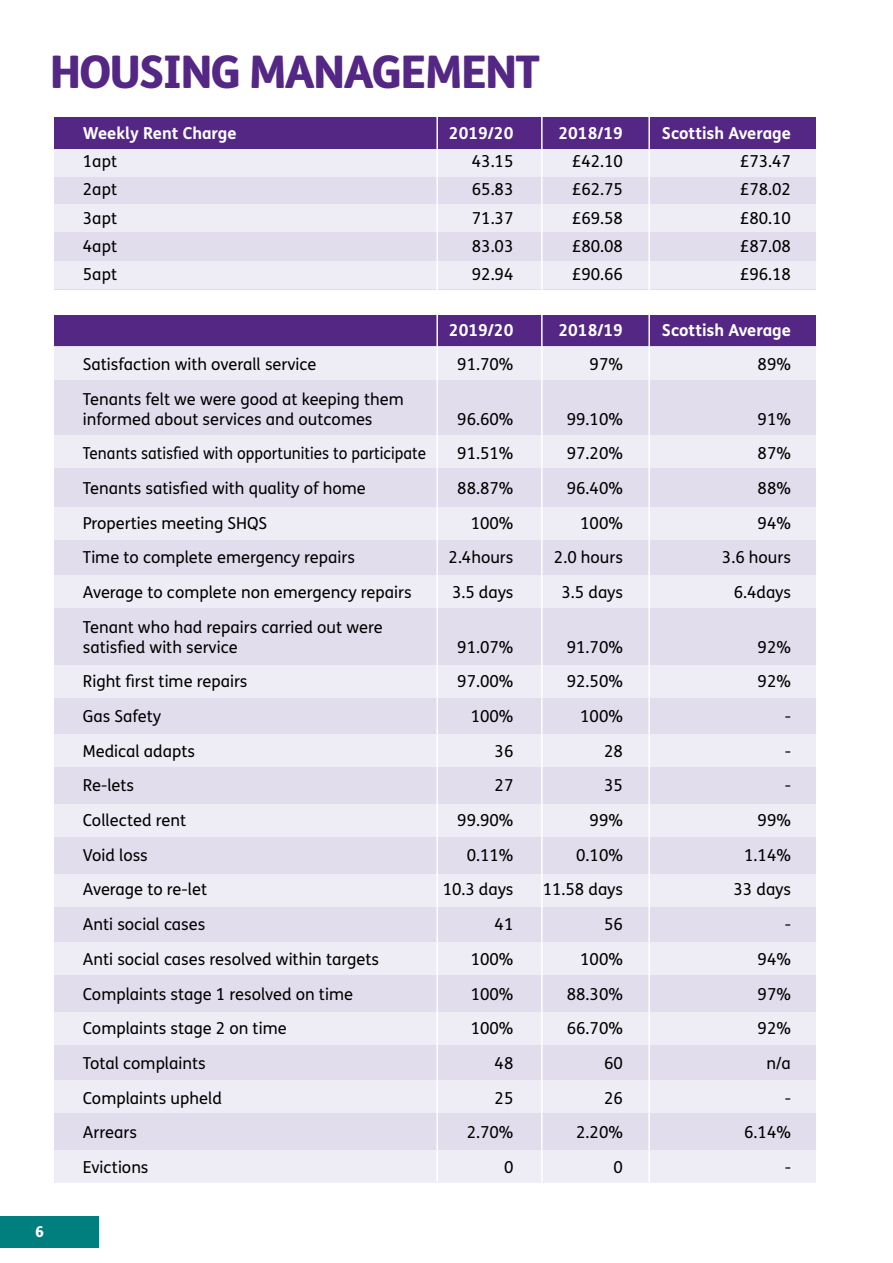
<style>
.page{position:relative;width:893px;height:1263px;background:#fff}
.page>*{position:absolute;margin:0;border:0;box-sizing:border-box;transform-origin:0 0}
.t1{font:800 45px "FS Me";letter-spacing:-.04em;color:#542785}
.t2{font:16.5px/19.8px "FS Me";color:#000}
.t3{font:700 16.5px "FS Me";color:#fff}
.t4{font:16.5px "FS Me";color:#000;scale:.93 1}
.t5{font:800 15px "FS Me";color:#fff}
</style>
<div class="page">
<div style="left:0;top:1216px;width:99px;height:32px;background:#007f7e"></div>
<div style="left:54px;top:117px;width:761px;height:32px;background:#542785"></div>
<div style="left:54px;top:315px;width:761px;height:32px;background:#542785"></div>
<div style="left:54px;top:149px;width:761px;height:140px;background:#e2ddec"></div>
<div style="left:54px;top:347px;width:761px;height:836px;background:#e2ddec"></div>
<div style="left:54px;top:149px;width:761px;height:27px;background:#eeecf5"></div>
<div style="left:54px;top:204px;width:761px;height:28px;background:#eeecf5"></div>
<div style="left:54px;top:261px;width:761px;height:28px;background:#eeecf5"></div>
<div style="left:54px;top:347px;width:761px;height:32px;background:#eeecf5"></div>
<div style="left:54px;top:435px;width:761px;height:33px;background:#eeecf5"></div>
<div style="left:54px;top:507px;width:761px;height:33px;background:#eeecf5"></div>
<div style="left:54px;top:575px;width:761px;height:33px;background:#eeecf5"></div>
<div style="left:54px;top:665px;width:761px;height:33px;background:#eeecf5"></div>
<div style="left:54px;top:733px;width:761px;height:33px;background:#eeecf5"></div>
<div style="left:54px;top:804px;width:761px;height:33px;background:#eeecf5"></div>
<div style="left:54px;top:874px;width:761px;height:33px;background:#eeecf5"></div>
<div style="left:54px;top:942px;width:761px;height:33px;background:#eeecf5"></div>
<div style="left:54px;top:1012px;width:761px;height:33px;background:#eeecf5"></div>
<div style="left:54px;top:1080px;width:761px;height:33px;background:#eeecf5"></div>
<div style="left:54px;top:1150px;width:761px;height:33px;background:#eeecf5"></div>
<hr style="left:648px;top:99px;width:2px;height:1119px;background:#fff">
<hr style="left:541px;top:99px;width:2px;height:1119px;background:#fff">
<hr style="left:436px;top:99px;width:2px;height:1119px;background:#fff">
<h1 class="t1" style="left:50px;top:43px;width:492px">HOUSING MANAGEMENT</h1>
<p class="t3" style="left:83px;top:123px;width:155px">Weekly Rent Charge</p>
<p class="t3" style="left:449px;top:123px;width:66px">2019/20</p>
<p class="t3" style="left:558px;top:123px;width:66px">2018/19</p>
<p class="t3" style="left:662px;top:123px;width:131px">Scottish Average</p>
<p class="t2" style="left:83px;top:152px;width:36px">1apt</p>
<p class="t2" style="left:472px;top:152px;width:43px">43.15</p>
<p class="t2" style="left:572px;top:152px;width:53px">£42.10</p>
<p class="t2" style="left:740px;top:152px;width:53px">£73.47</p>
<p class="t2" style="left:83px;top:180px;width:36px">2apt</p>
<p class="t2" style="left:472px;top:180px;width:43px">65.83</p>
<p class="t2" style="left:572px;top:180px;width:53px">£62.75</p>
<p class="t2" style="left:740px;top:180px;width:53px">£78.02</p>
<p class="t2" style="left:83px;top:208px;width:36px">3apt</p>
<p class="t2" style="left:472px;top:208px;width:43px">71.37</p>
<p class="t2" style="left:572px;top:208px;width:53px">£69.58</p>
<p class="t2" style="left:740px;top:208px;width:53px">£80.10</p>
<p class="t2" style="left:83px;top:237px;width:36px">4apt</p>
<p class="t2" style="left:472px;top:237px;width:43px">83.03</p>
<p class="t2" style="left:572px;top:237px;width:53px">£80.08</p>
<p class="t2" style="left:740px;top:237px;width:53px">£87.08</p>
<p class="t2" style="left:83px;top:265px;width:36px">5apt</p>
<p class="t2" style="left:472px;top:265px;width:43px">92.94</p>
<p class="t2" style="left:572px;top:265px;width:53px">£90.66</p>
<p class="t2" style="left:740px;top:265px;width:53px">£96.18</p>
<p class="t3" style="left:449px;top:319px;width:66px">2019/20</p>
<p class="t3" style="left:558px;top:319px;width:66px">2018/19</p>
<p class="t3" style="left:662px;top:319px;width:131px">Scottish Average</p>
<p class="t2" style="left:83px;top:355px;width:235px">Satisfaction with overall service</p>
<p class="t2" style="left:457px;top:355px;width:58px">91.70%</p>
<p class="t2" style="left:590px;top:355px;width:35px">97%</p>
<p class="t2" style="left:758px;top:355px;width:35px">89%</p>
<p class="t2" style="left:83px;top:390px;width:322px">Tenants felt we were good at keeping them informed about services and outcomes</p>
<p class="t2" style="left:457px;top:409px;width:58px">96.60%</p>
<p class="t2" style="left:567px;top:409px;width:58px">99.10%</p>
<p class="t2" style="left:758px;top:409px;width:35px">91%</p>
<p class="t4" style="left:83px;top:444px;width:370px">Tenants satisfied with opportunities to participate</p>
<p class="t2" style="left:457px;top:444px;width:58px">91.51%</p>
<p class="t2" style="left:567px;top:444px;width:58px">97.20%</p>
<p class="t2" style="left:758px;top:444px;width:35px">87%</p>
<p class="t2" style="left:83px;top:479px;width:284px">Tenants satisfied with quality of home</p>
<p class="t2" style="left:457px;top:479px;width:58px">88.87%</p>
<p class="t2" style="left:567px;top:479px;width:58px">96.40%</p>
<p class="t2" style="left:758px;top:479px;width:35px">88%</p>
<p class="t2" style="left:83px;top:513px;width:186px">Properties meeting SHQS</p>
<p class="t2" style="left:471px;top:513px;width:44px">100%</p>
<p class="t2" style="left:580px;top:513px;width:44px">100%</p>
<p class="t2" style="left:758px;top:513px;width:35px">94%</p>
<p class="t2" style="left:83px;top:548px;width:273px">Time to complete emergency repairs</p>
<p class="t2" style="left:449px;top:548px;width:66px">2.4hours</p>
<p class="t2" style="left:554px;top:548px;width:70px">2.0 hours</p>
<p class="t2" style="left:722px;top:548px;width:70px">3.6 hours</p>
<p class="t2" style="left:83px;top:583px;width:330px">Average to complete non emergency repairs</p>
<p class="t2" style="left:452px;top:583px;width:63px">3.5 days</p>
<p class="t2" style="left:562px;top:583px;width:63px">3.5 days</p>
<p class="t2" style="left:734px;top:583px;width:59px">6.4days</p>
<p class="t2" style="left:83px;top:617px;width:301px">Tenant who had repairs carried out were satisfied with service</p>
<p class="t2" style="left:457px;top:637px;width:58px">91.07%</p>
<p class="t2" style="left:567px;top:637px;width:58px">91.70%</p>
<p class="t2" style="left:758px;top:637px;width:35px">92%</p>
<p class="t2" style="left:83px;top:672px;width:166px">Right first time repairs</p>
<p class="t2" style="left:457px;top:672px;width:58px">97.00%</p>
<p class="t2" style="left:567px;top:672px;width:58px">92.50%</p>
<p class="t2" style="left:758px;top:672px;width:35px">92%</p>
<p class="t2" style="left:83px;top:707px;width:80px">Gas Safety</p>
<p class="t2" style="left:471px;top:707px;width:44px">100%</p>
<p class="t2" style="left:580px;top:707px;width:44px">100%</p>
<p class="t2" style="left:785px;top:707px;width:8px">-</p>
<p class="t2" style="left:83px;top:741px;width:114px">Medical adapts</p>
<p class="t2" style="left:495px;top:741px;width:20px">36</p>
<p class="t2" style="left:604px;top:741px;width:20px">28</p>
<p class="t2" style="left:785px;top:741px;width:8px">-</p>
<p class="t2" style="left:83px;top:776px;width:53px">Re-lets</p>
<p class="t2" style="left:495px;top:776px;width:20px">27</p>
<p class="t2" style="left:604px;top:776px;width:20px">35</p>
<p class="t2" style="left:785px;top:776px;width:8px">-</p>
<p class="t2" style="left:83px;top:811px;width:105px">Collected rent</p>
<p class="t2" style="left:457px;top:811px;width:58px">99.90%</p>
<p class="t2" style="left:590px;top:811px;width:35px">99%</p>
<p class="t2" style="left:758px;top:811px;width:35px">99%</p>
<p class="t2" style="left:83px;top:845px;width:66px">Void loss</p>
<p class="t2" style="left:467px;top:845px;width:48px">0.11%</p>
<p class="t2" style="left:576px;top:845px;width:48px">0.10%</p>
<p class="t2" style="left:744px;top:845px;width:48px">1.14%</p>
<p class="t2" style="left:83px;top:880px;width:126px">Average to re-let</p>
<p class="t2" style="left:443px;top:880px;width:72px">10.3 days</p>
<p class="t2" style="left:543px;top:880px;width:82px">11.58 days</p>
<p class="t2" style="left:734px;top:880px;width:59px">33 days</p>
<p class="t2" style="left:83px;top:915px;width:124px">Anti social cases</p>
<p class="t2" style="left:495px;top:915px;width:20px">41</p>
<p class="t2" style="left:604px;top:915px;width:20px">56</p>
<p class="t2" style="left:785px;top:915px;width:8px">-</p>
<p class="t2" style="left:83px;top:949px;width:298px">Anti social cases resolved within targets</p>
<p class="t2" style="left:471px;top:949px;width:44px">100%</p>
<p class="t2" style="left:580px;top:949px;width:44px">100%</p>
<p class="t2" style="left:758px;top:949px;width:35px">94%</p>
<p class="t2" style="left:83px;top:984px;width:272px">Complaints stage 1 resolved on time</p>
<p class="t2" style="left:471px;top:984px;width:44px">100%</p>
<p class="t2" style="left:567px;top:984px;width:58px">88.30%</p>
<p class="t2" style="left:758px;top:984px;width:35px">97%</p>
<p class="t2" style="left:83px;top:1019px;width:205px">Complaints stage 2 on time</p>
<p class="t2" style="left:471px;top:1019px;width:44px">100%</p>
<p class="t2" style="left:567px;top:1019px;width:58px">66.70%</p>
<p class="t2" style="left:758px;top:1019px;width:35px">92%</p>
<p class="t2" style="left:83px;top:1053px;width:124px">Total complaints</p>
<p class="t2" style="left:495px;top:1053px;width:20px">48</p>
<p class="t2" style="left:604px;top:1053px;width:20px">60</p>
<p class="t2" style="left:766px;top:1053px;width:26px">n/a</p>
<p class="t2" style="left:83px;top:1088px;width:140px">Complaints upheld</p>
<p class="t2" style="left:495px;top:1088px;width:20px">25</p>
<p class="t2" style="left:604px;top:1088px;width:20px">26</p>
<p class="t2" style="left:785px;top:1088px;width:8px">-</p>
<p class="t2" style="left:83px;top:1123px;width:56px">Arrears</p>
<p class="t2" style="left:467px;top:1123px;width:48px">2.70%</p>
<p class="t2" style="left:576px;top:1123px;width:48px">2.20%</p>
<p class="t2" style="left:744px;top:1123px;width:48px">6.14%</p>
<p class="t2" style="left:83px;top:1158px;width:67px">Evictions</p>
<p class="t2" style="left:504px;top:1158px;width:11px">0</p>
<p class="t2" style="left:614px;top:1158px;width:11px">0</p>
<p class="t2" style="left:785px;top:1158px;width:8px">-</p>
<p class="t5" style="left:35px;top:1222px;width:10px">6</p>
</div>
